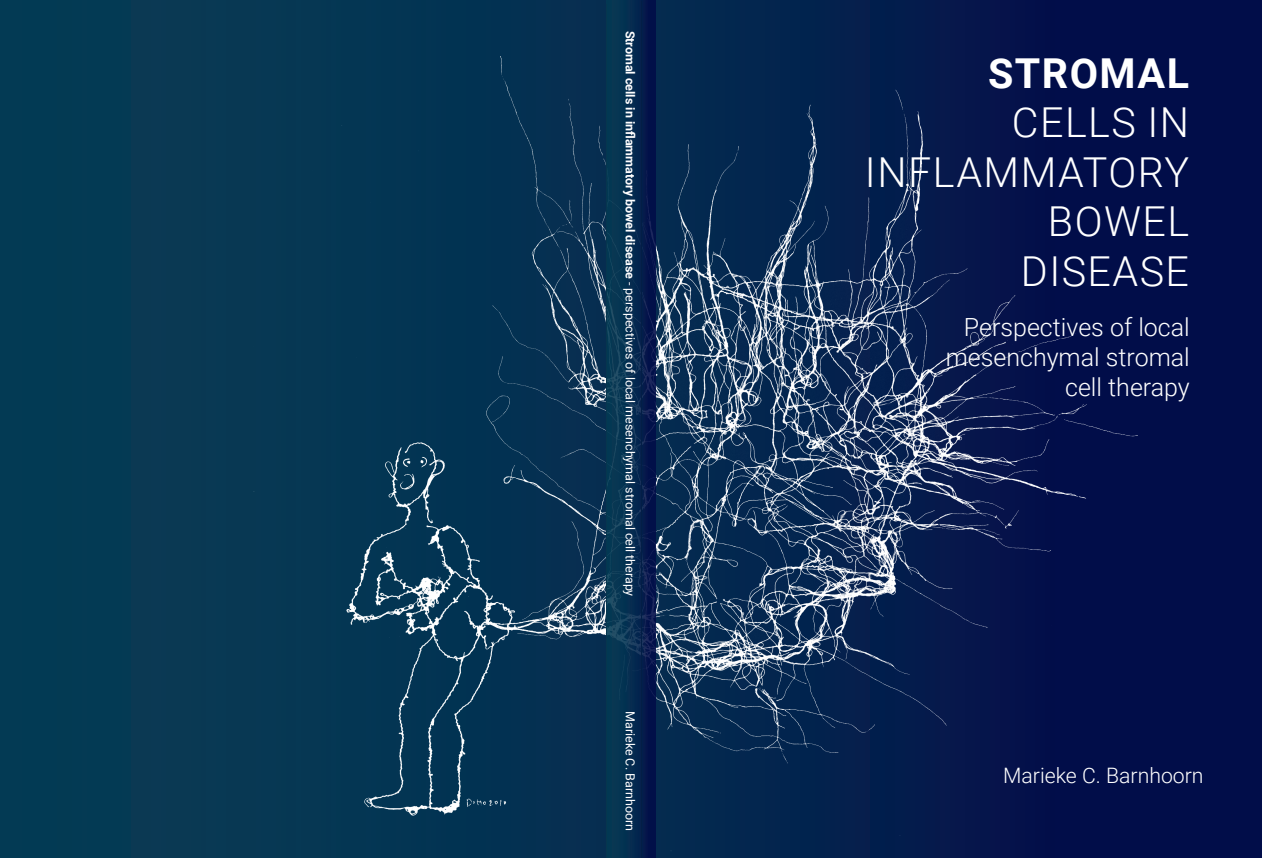
<style>
.page{position:relative;width:1262px;height:858px;background:#fff}
.page>*{position:absolute;margin:0;border:0;box-sizing:border-box;transform-origin:0 0}
.t1{font:300 41.25px/49.5px "Roboto";letter-spacing:.035em;color:#fff;text-align:right}
.t2{font:700 41.25px "Roboto";letter-spacing:.035em;color:#fff}
.t3{font:300 25px/30px "Roboto";color:#fff;text-align:right}
.t4{font:300 21.25px "Roboto";color:#fff}
.t5{font:12.5px "Roboto";color:#fff}
.s1{font-weight:700}
</style>
<div class="page">
<div style="left:0;top:0;width:1262px;height:858px;background:linear-gradient(to right,#064356,#020c48)"></div>
<img style="left:245px;top:56px;width:892px;height:800px">
<hr style="left:606px;top:4px;width:1px;height:854px;background:#231f20">
<svg style="left:607px;top:0;width:49px;height:858px;background:#062950"></svg>
<svg style="left:0;top:0;width:5px;height:5px"></svg>
<svg style="left:1257px;top:0;width:5px;height:5px"></svg>
<svg style="left:1257px;top:853px;width:5px;height:5px"></svg>
<svg style="left:0;top:853px;width:5px;height:5px"></svg>
<p class="t5" style="left:639px;top:31px;width:567px;rotate:90deg"><span class="s1">Stromal cells in inflammatory bowel disease</span> - perspectives of local mesenchymal stromal cell therapy</p>
<p class="t5" style="left:639px;top:711px;width:121px;rotate:90deg">Marieke C. Barnhoorn</p>
<h1 class="t2" style="left:988px;top:44px;width:202px">STROMAL</h1>
<h1 class="t1" style="left:865px;top:96px;width:326px">CELLS IN<br>INFLAMMATORY<br>BOWEL<br>DISEASE</h1>
<h2 class="t3" style="left:946px;top:311px;width:246px">Perspectives of local mesenchymal stromal cell therapy</h2>
<h3 class="t4" style="left:1003px;top:760px;width:202px">Marieke C. Barnhoorn</h3>
</div>
